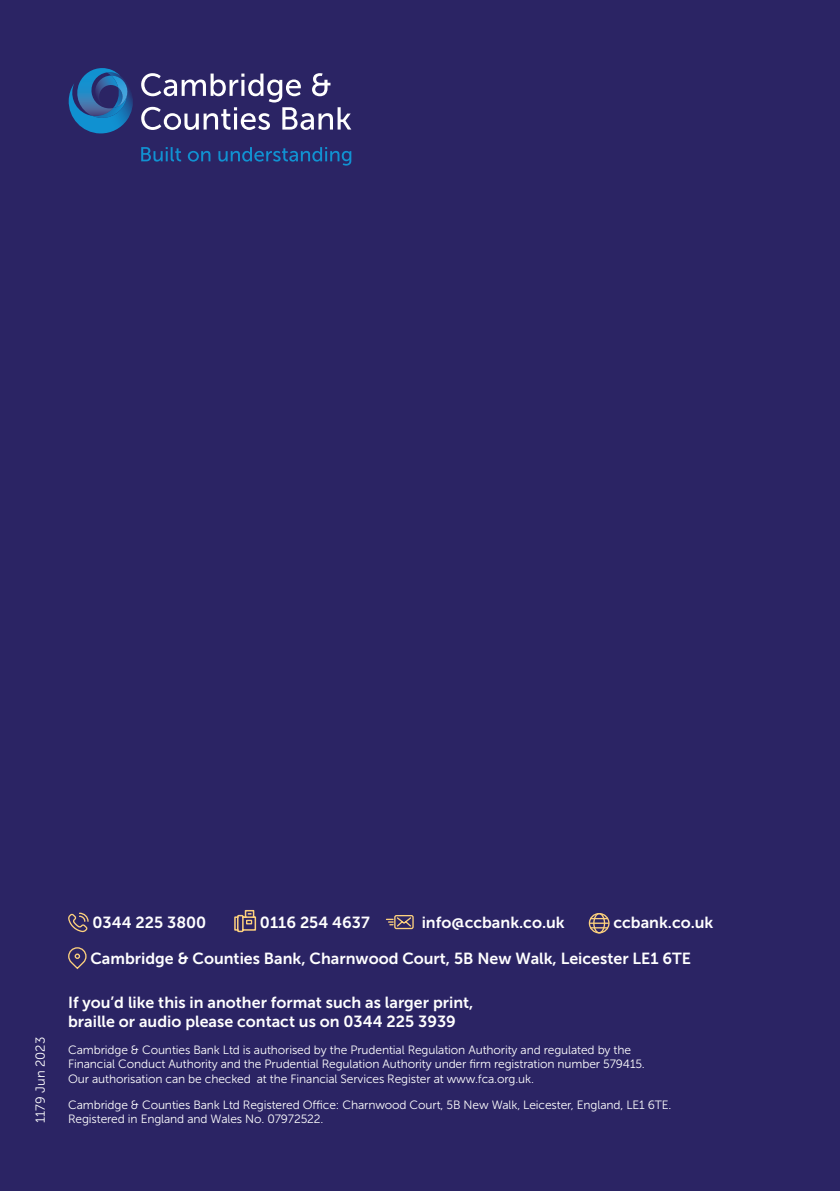
<style>
.page{position:relative;width:840px;height:1191px;background:#fff}
.page>*{position:absolute;margin:0;border:0;box-sizing:border-box;transform-origin:0 0}
.t1{font:16px/19.2px "Museo Sans 700";color:#fff}
.t2{font:13px "Museo Sans 300";color:#fff}
.t3{font:12px/14.4px "Museo Sans 300";letter-spacing:-.01em;color:#fff}
</style>
<div class="page">
<div style="left:0;top:0;width:839px;height:1191px;background:#2b2464"></div>
<svg style="left:68px;top:912px;width:21px;height:21px"></svg>
<svg style="left:234px;top:909px;width:23px;height:24px"></svg>
<svg style="left:386px;top:915px;width:28px;height:14px"></svg>
<div style="left:588px;top:913px;width:21px;height:20px;border:1px solid #fdd17e;border-radius:50%"></div>
<div style="left:593px;top:913px;width:11px;height:20px;border:1px solid #fdd17e;border-radius:50%"></div>
<svg style="left:589px;top:918px;width:19px;height:10px"></svg>
<svg style="left:68px;top:947px;width:19px;height:23px"></svg>
<svg style="left:68px;top:68px;width:283px;height:65px"></svg>
<svg style="left:141px;top:147px;width:40px;height:15px"></svg>
<svg style="left:188px;top:151px;width:22px;height:11px"></svg>
<svg style="left:218px;top:147px;width:133px;height:19px"></svg>
<h1 class="t1" style="left:92px;top:913px;width:115px">0344 225 3800</h1>
<h1 class="t1" style="left:260px;top:913px;width:111px">0116 254 4637</h1>
<h1 class="t1" style="left:421px;top:913px;width:144px">info@ccbank.co.uk</h1>
<h1 class="t1" style="left:613px;top:913px;width:101px">ccbank.co.uk</h1>
<h1 class="t1" style="left:90px;top:948px;width:601px">Cambridge &amp; Counties Bank, Charnwood Court, 5B New Walk, Leicester LE1 6TE</h1>
<h1 class="t1" style="left:68px;top:992px;width:406px">If you’d like this in another format such as larger print, braille or audio please contact us on 0344 225 3939</h1>
<p class="t2" style="left:33px;top:1123px;width:87px;rotate:-90deg">1179 Jun 2023</p>
<p class="t3" style="left:68px;top:1042px;width:578px">Cambridge &amp; Counties Bank Ltd is authorised by the Prudential Regulation Authority and regulated by the<br>Financial Conduct Authority and the Prudential Regulation Authority under firm registration number 579415.<br>Our authorisation can be checked at the Financial Services Register at www.fca.org.uk.</p>
<p class="t3" style="left:68px;top:1097px;width:604px">Cambridge &amp; Counties Bank Ltd Registered Office: Charnwood Court, 5B New Walk, Leicester, England, LE1 6TE.<br>Registered in England and Wales No. 07972522.</p>
</div>
